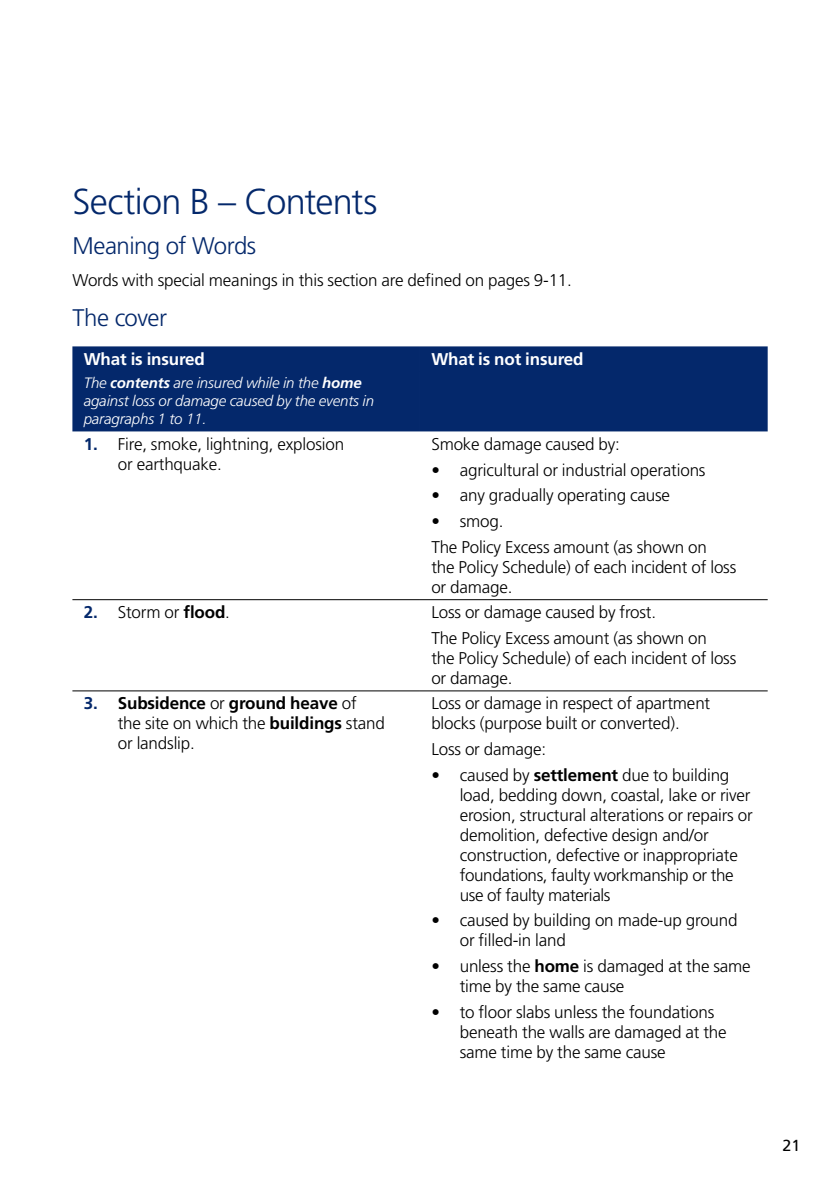
<style>
.page{position:relative;width:840px;height:1191px;background:#fff}
.page>*{position:absolute;margin:0;border:0;box-sizing:border-box;transform-origin:0 0}
.t1{font:300 36px "Frutiger LT Std";letter-spacing:-.02em;color:#04286b}
.t2{font:300 24px "Frutiger LT Std";letter-spacing:-.025em;color:#04286b}
.t3{font:300 17px/20px "Frutiger LT Std";letter-spacing:-.01em;color:#000}
.t4{font:700 17px "Frutiger LT Std";letter-spacing:-.01em;color:#fff}
.t5{font:16px "Frutiger LT Std";color:#000}
.t6{font:italic 300 15px/18px "Frutiger LT Std";letter-spacing:-.01em;color:#fff}
.s1{font-weight:700}
.s2{font-weight:700;color:#04286b}
</style>
<div class="page">
<div style="left:72px;top:346px;width:695px;height:85px;background:#04286b"></div>
<hr style="left:72px;top:599px;width:348px;height:1px;background:#000">
<hr style="left:420px;top:599px;width:347px;height:1px;background:#000">
<hr style="left:72px;top:690px;width:348px;height:1px;background:#000">
<hr style="left:420px;top:690px;width:347px;height:1px;background:#000">
<h1 class="t1" style="left:72px;top:181px;width:306px">Section B – Contents</h1>
<h2 class="t2" style="left:72px;top:232px;width:185px">Meaning of Words</h2>
<p class="t3" style="left:72px;top:271px;width:501px">Words with special meanings in this section are defined on pages 9-11.</p>
<h2 class="t2" style="left:72px;top:304px;width:96px">The cover</h2>
<p class="t4" style="left:84px;top:349px;width:123px">What is insured</p>
<p class="t4" style="left:431px;top:349px;width:153px">What is not insured</p>
<p class="t6" style="left:84px;top:374px;width:291px">The <span class="s1">contents</span> are insured while in the <span class="s1">home </span>against loss or damage caused by the events in paragraphs 1 to 11.</p>
<p class="t3" style="left:118px;top:434px;width:228px;text-indent:-34px"><span class="s2">1.</span> Fire, smoke, lightning, explosion or earthquake.</p>
<p class="t3" style="left:431px;top:434px;width:190px">Smoke damage caused by:</p>
<p class="t3" style="left:431px;top:460px;width:275px">• agricultural or industrial operations</p>
<p class="t3" style="left:431px;top:485px;width:240px">• any gradually operating cause</p>
<p class="t3" style="left:431px;top:508px;width:277px;line-height:25.6px">• smog.<br>The Policy Excess amount (as shown on</p>
<p class="t3" style="left:431px;top:557px;width:306px">the Policy Schedule) of each incident of loss or damage.</p>
<p class="t3" style="left:84px;top:602px;width:148px"><span class="s2">2.</span> Storm or <span class="s1">flood</span>.</p>
<p class="t3" style="left:431px;top:599px;width:277px;line-height:25.6px">Loss or damage caused by frost.<br>The Policy Excess amount (as shown on</p>
<p class="t3" style="left:431px;top:648px;width:306px">the Policy Schedule) of each incident of loss or damage.</p>
<p class="t3" style="left:118px;top:693px;width:268px;text-indent:-34px"><span class="s2">3.</span> <span class="s1">Subsidence</span> or <span class="s1">ground heave</span> of<br>the site on which the <span class="s1">buildings</span> stand or landslip.</p>
<p class="t3" style="left:431px;top:693px;width:280px">Loss or damage in respect of apartment blocks (purpose built or converted).</p>
<p class="t3" style="left:431px;top:739px;width:116px">Loss or damage:</p>
<p class="t3" style="left:459px;top:765px;width:294px;text-indent:-28px">• caused by <span class="s1">settlement</span> due to building load, bedding down, coastal, lake or river erosion, structural alterations or repairs or demolition, defective design and/or construction, defective or inappropriate foundations, faulty workmanship or the use of faulty materials</p>
<p class="t3" style="left:459px;top:910px;width:279px;text-indent:-28px">• caused by building on made-up ground or filled-in land</p>
<p class="t3" style="left:459px;top:956px;width:292px;text-indent:-28px">• unless the <span class="s1">home</span> is damaged at the same time by the same cause</p>
<p class="t3" style="left:459px;top:1002px;width:268px;text-indent:-28px">• to floor slabs unless the foundations beneath the walls are damaged at the same time by the same cause</p>
<p class="t5" style="left:782px;top:1135px;width:19px">21</p>
</div>
